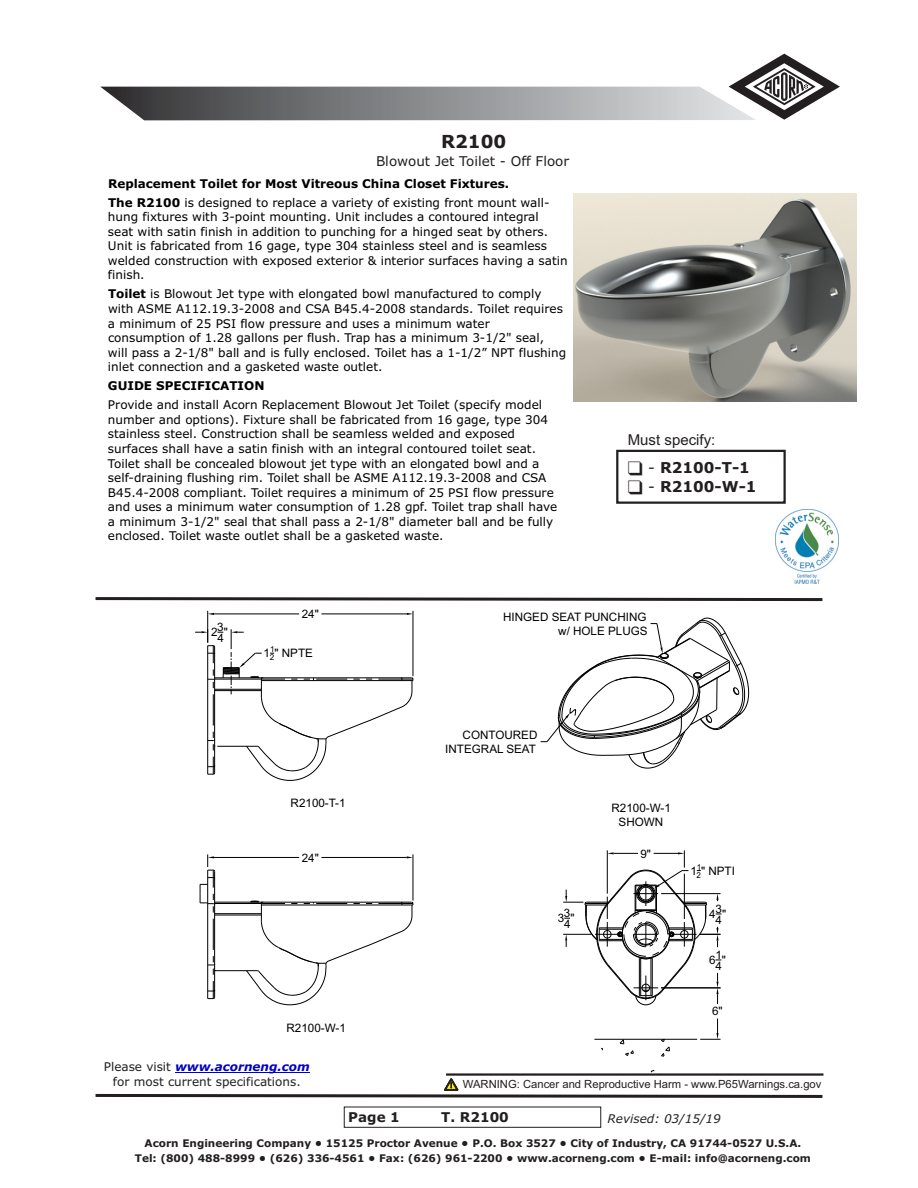
<style>
.page{position:relative;width:918px;height:1188px;background:#fff}
.page>*{position:absolute;margin:0;border:0;box-sizing:border-box;transform-origin:0 0}
.t1{font:700 18px "Verdana";color:#231f20}
.t2{font:700 15px "Verdana";color:#231f20}
.t3{font:15px "Arial";color:#231f20}
.t4{font:13.5px "Verdana";color:#231f20}
.t5{font:700 13.5px "Verdana";color:#231f20}
.t6{font:12px/14.5px "Verdana";color:#000}
.t7{font:700 12px "Verdana";color:#000}
.t8{font:12px/14.5px "Verdana";color:#231f20;text-align:center}
.t9{font:italic 12px "Verdana";color:#231f20}
.t10{font:11.7px/11.1px "Arial";color:#000}
.t11{font:11.25px "Arial";color:#231f20}
.t12{font:700 10.5px/15px "Verdana";color:#231f20;text-align:center}
.s1{font-weight:700}
.s2{font-weight:400}
.s3{font-weight:700;font-style:italic;color:#0000c4}
</style>
<div class="page">
<div style="left:344px;top:1107px;width:257px;height:21px;border:1px solid #231f20"></div>
<svg style="left:95px;top:597px;width:728px;height:5px"></svg>
<div style="left:616px;top:450px;width:170px;height:54px;border:2px solid #231f20"></div>
<img style="left:573px;top:194px;width:284px;height:207px">
<svg style="left:619px;top:1040px;width:5px;height:4px"></svg>
<svg style="left:625px;top:1050px;width:9px;height:6px"></svg>
<svg style="left:661px;top:1040px;width:9px;height:17px"></svg>
<hr style="left:594px;top:1039px;width:103px;height:1px;background:#000">
<svg style="left:700px;top:1019px;width:21px;height:21px"></svg>
<hr style="left:215px;top:970px;width:42px;height:1px;background:#000">
<hr style="left:215px;top:915px;width:46px;height:1px;background:#000">
<hr style="left:215px;top:902px;width:197px;height:1px;background:#000">
<hr style="left:207px;top:870px;width:1px;height:129px;background:#000">
<hr style="left:214px;top:871px;width:1px;height:126px;background:#000">
<hr style="left:215px;top:913px;width:46px;height:1px;background:#000">
<hr style="left:215px;top:903px;width:46px;height:1px;background:#000">
<hr style="left:213px;top:919px;width:1px;height:31px;background:#000">
<svg style="left:208px;top:956px;width:8px;height:19px"></svg>
<hr style="left:207px;top:611px;width:1px;height:32px;background:#000">
<hr style="left:413px;top:611px;width:1px;height:65px;background:#000">
<hr style="left:214px;top:614px;width:85px;height:1px;background:#000">
<hr style="left:321px;top:614px;width:86px;height:1px;background:#000">
<svg style="left:208px;top:613px;width:6px;height:2px"></svg>
<svg style="left:407px;top:613px;width:6px;height:2px"></svg>
<hr style="left:413px;top:854px;width:1px;height:47px;background:#000">
<hr style="left:214px;top:857px;width:85px;height:1px;background:#000">
<hr style="left:321px;top:857px;width:86px;height:1px;background:#000">
<svg style="left:200px;top:854px;width:15px;height:59px"></svg>
<svg style="left:208px;top:981px;width:7px;height:18px"></svg>
<svg style="left:246px;top:901px;width:168px;height:104px"></svg>
<svg style="left:541px;top:618px;width:208px;height:151px"></svg>
<svg style="left:563px;top:850px;width:159px;height:155px"></svg>
<hr style="left:684px;top:874px;width:1px;height:45px;background:#000">
<svg style="left:195px;top:629px;width:219px;height:152px"></svg>
<svg style="left:100px;top:54px;width:740px;height:66px"></svg>
<svg style="left:95px;top:1070px;width:729px;height:28px"></svg>
<hr style="left:446px;top:1073px;width:377px;height:3px;background:#231f20">
<img style="left:775px;top:509px;width:63px;height:75px">
<h1 class="t1" style="left:441px;top:134px;width:67px">R2100</h1>
<p class="t4" style="left:376px;top:155px;width:195px">Blowout Jet Toilet - Off Floor</p>
<p class="t7" style="left:108px;top:178px;width:403px">Replacement Toilet for Most Vitreous China Closet Fixtures.</p>
<p class="t6" style="left:108px;top:196px;width:461px"><span class="s1">The R2100</span> is designed to replace a variety of existing front mount wall&shy;hung fixtures with 3-point mounting. Unit includes a contoured integral<br>seat with satin finish in addition to punching for a hinged seat by others.<br>Unit is fabricated from 16 gage, type 304 stainless steel and is seamless welded construction with exposed exterior &amp; interior surfaces having a satin finish.</p>
<p class="t6" style="left:108px;top:288px;width:460px"><span class="s1">Toilet</span> is Blowout Jet type with elongated bowl manufactured to comply with ASME A112.19.3-2008 and CSA B45.4-2008 standards. Toilet requires a minimum of 25 PSI flow pressure and uses a minimum water consumption of 1.28 gallons per flush. Trap has a minimum 3-1/2" seal, will pass a 2-1/8" ball and is fully enclosed. Toilet has a 1-1/2” NPT flushing inlet connection and a gasketed waste outlet.</p>
<p class="t7" style="left:108px;top:381px;width:158px">GUIDE SPECIFICATION</p>
<p class="t6" style="left:108px;top:399px;width:451px">Provide and install Acorn Replacement Blowout Jet Toilet (specify model number and options). Fixture shall be fabricated from 16 gage, type 304 stainless steel. Construction shall be seamless welded and exposed surfaces shall have a satin finish with an integral contoured toilet seat.<br>Toilet shall be concealed blowout jet type with an elongated bowl and a self-draining flushing rim. Toilet shall be ASME A112.19.3-2008 and CSA B45.4-2008 compliant. Toilet requires a minimum of 25 PSI flow pressure and uses a minimum water consumption of 1.28 gpf. Toilet trap shall have a minimum 3-1/2" seal that shall pass a 2-1/8" diameter ball and be fully enclosed. Toilet waste outlet shall be a gasketed waste.</p>
<p class="t3" style="left:628px;top:434px;width:89px">Must specify:</p>
<p class="t2" style="left:628px;top:462px;width:124px">❑ <span class="s2">-</span> R2100-T-1</p>
<p class="t2" style="left:628px;top:480px;width:130px">❑ <span class="s2">-</span> R2100-W-1</p>
<p class="t10" style="left:211px;top:628px;width:8px">2</p>
<p class="t10" style="left:217px;top:622px;width:8px">3<br>4</p>
<p class="t10" style="left:224px;top:628px;width:6px">"</p>
<p class="t10" style="left:302px;top:610px;width:19px">24"</p>
<p class="t10" style="left:264px;top:649px;width:13px">1<sup>1</sup></p>
<p class="t10" style="left:270px;top:649px;width:44px"><sub>2</sub>" NPTE</p>
<p class="t10" style="left:503px;top:611px;width:146px;line-height:14.1px;text-align:right">HINGED SEAT PUNCHING w/ HOLE PLUGS</p>
<p class="t10" style="left:291px;top:798px;width:57px">R2100-T-1</p>
<p class="t10" style="left:445px;top:729px;width:94px;line-height:14.1px;text-align:right">CONTOURED<br>INTEGRAL SEAT</p>
<p class="t10" style="left:612px;top:802px;width:61px;line-height:14.1px;text-align:center">R2100-W-1<br>SHOWN</p>
<p class="t10" style="left:302px;top:853px;width:19px">24"</p>
<p class="t10" style="left:640px;top:849px;width:12px">9"</p>
<p class="t10" style="left:287px;top:1024px;width:61px">R2100-W-1</p>
<p class="t10" style="left:558px;top:914px;width:8px">3</p>
<p class="t10" style="left:564px;top:908px;width:8px">3<br>4</p>
<p class="t10" style="left:571px;top:914px;width:6px">"</p>
<p class="t10" style="left:690px;top:866px;width:12px">1<sup>1</sup></p>
<p class="t10" style="left:697px;top:866px;width:40px"><sub>2</sub>" NPTI</p>
<p class="t10" style="left:709px;top:910px;width:8px">4</p>
<p class="t10" style="left:715px;top:904px;width:8px">3<br>4</p>
<p class="t10" style="left:722px;top:910px;width:6px">"</p>
<p class="t10" style="left:709px;top:956px;width:8px">6</p>
<p class="t10" style="left:715px;top:950px;width:8px">1<br>4</p>
<p class="t10" style="left:722px;top:956px;width:6px">"</p>
<p class="t10" style="left:712px;top:1007px;width:12px">6"</p>
<p class="t8" style="left:104px;top:1061px;width:208px">Please visit <span class="s3">www.acorneng.com </span>for most current specifications.</p>
<p class="t11" style="left:463px;top:1080px;width:360px">WARNING: Cancer and Reproductive Harm - www.P65Warnings.ca.gov</p>
<p class="t5" style="left:348px;top:1112px;width:53px">Page 1</p>
<p class="t5" style="left:441px;top:1112px;width:69px">T. R2100</p>
<p class="t12" style="left:135px;top:1137px;width:678px">Acorn Engineering Company • 15125 Proctor Avenue • P.O. Box 3527 • City of Industry, CA 91744-0527 U.S.A.<br>Tel: (800) 488-8999 • (626) 336-4561 • Fax: (626) 961-2200 • www.acorneng.com • E-mail: info@acorneng.com</p>
<p class="t9" style="left:608px;top:1113px;width:115px">Revised: 03/15/19</p>
</div>
